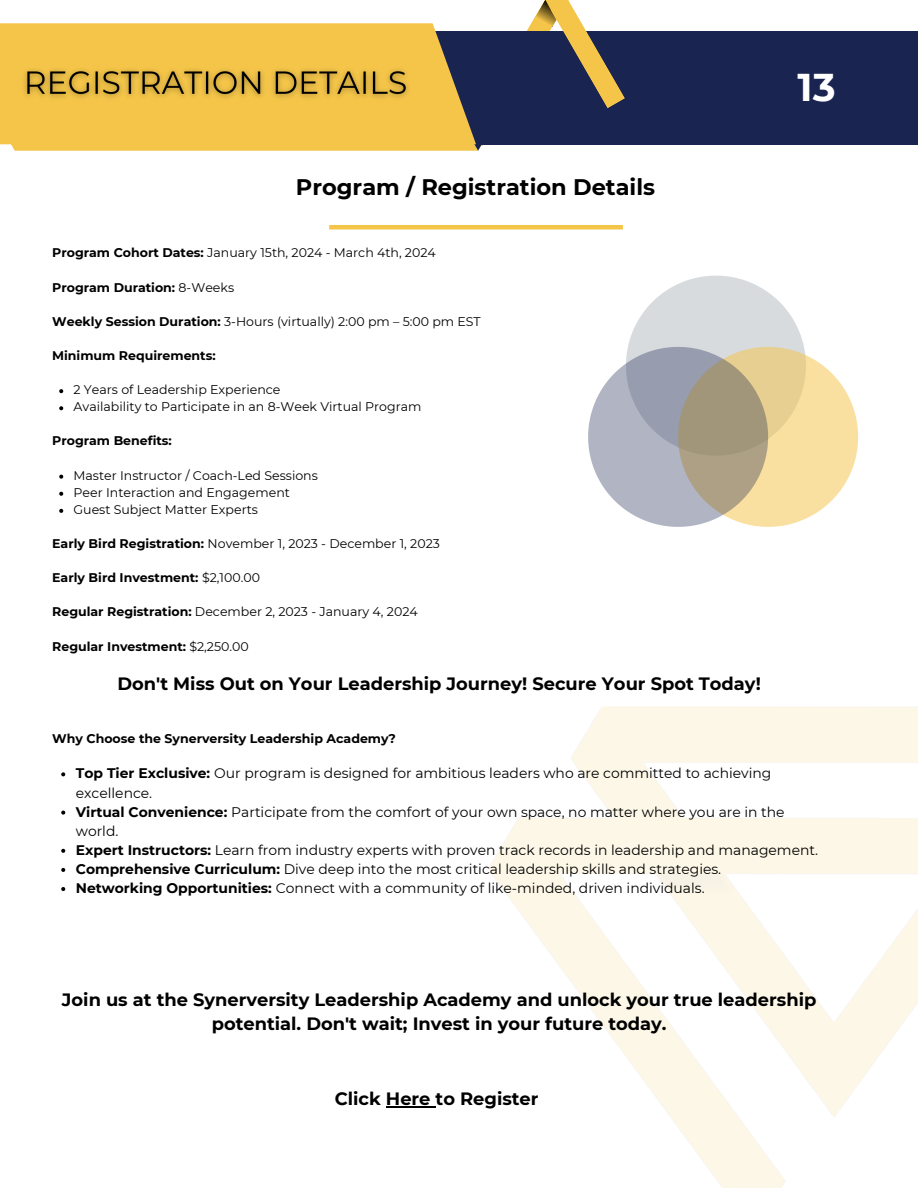
<style>
.page{position:relative;width:918px;height:1188px;background:#fff}
.page>*{position:absolute;margin:0;border:0;box-sizing:border-box;transform-origin:0 0}
.t1{font:700 38.7px "Montserrat";color:#fff}
.t2{font:700 22.5px "Montserrat";color:#000}
.t3{font:700 17.85px/24.2px "Montserrat";color:#000;text-align:center}
.t4{font:13.95px/19px "Montserrat";color:#000}
.t5{font:12.6px "Montserrat";color:#000}
.t6{font:700 12.6px "Montserrat";color:#000}
.s1{font-weight:700}
.s2{font-weight:400}
</style>
<div class="page">
<div style="left:411px;top:31px;width:507px;height:113px;background:#1a2450"></div>
<svg style="left:7px;top:0;width:618px;height:151px"></svg>
<svg style="left:0;top:23px;width:476px;height:121px;background:#e7bc4b"></svg>
<img style="left:17px;top:63px;width:401px;height:44px">
<svg style="left:59px;top:389px;width:4px;height:4px"></svg>
<svg style="left:59px;top:406px;width:4px;height:4px"></svg>
<svg style="left:59px;top:475px;width:4px;height:4px"></svg>
<svg style="left:59px;top:492px;width:4px;height:4px"></svg>
<svg style="left:59px;top:509px;width:4px;height:4px"></svg>
<svg style="left:61px;top:772px;width:4px;height:4px"></svg>
<svg style="left:61px;top:811px;width:4px;height:4px"></svg>
<svg style="left:61px;top:849px;width:4px;height:4px"></svg>
<svg style="left:61px;top:868px;width:4px;height:4px"></svg>
<svg style="left:61px;top:887px;width:4px;height:4px"></svg>
<hr style="left:386px;top:1106px;width:50px;height:1px;background:#000">
<svg style="left:588px;top:276px;width:270px;height:251px"></svg>
<hr style="left:329px;top:225px;width:294px;height:4px;background:#f4c549">
<p class="t2" style="left:296px;top:173px;width:361px">Program / Registration Details</p>
<p class="t5" style="left:52px;top:245px;width:385px"><span class="s1">Program Cohort Dates:</span> January 15th, 2024 - March 4th, 2024</p>
<p class="t6" style="left:52px;top:279px;width:184px">Program Duration: <span class="s2">8-Weeks</span></p>
<p class="t5" style="left:52px;top:314px;width:430px"><span class="s1">Weekly Session Duration:</span> 3-Hours (virtually) 2:00 pm – 5:00 pm EST</p>
<p class="t6" style="left:52px;top:348px;width:165px">Minimum Requirements:</p>
<p class="t5" style="left:74px;top:382px;width:208px">2 Years of Leadership Experience</p>
<p class="t5" style="left:74px;top:399px;width:349px">Availability to Participate in an 8-Week Virtual Program</p>
<p class="t6" style="left:52px;top:433px;width:121px">Program Benefits:</p>
<p class="t5" style="left:74px;top:467px;width:246px">Master Instructor / Coach-Led Sessions</p>
<p class="t5" style="left:74px;top:485px;width:218px">Peer Interaction and Engagement</p>
<p class="t5" style="left:74px;top:502px;width:186px">Guest Subject Matter Experts</p>
<p class="t5" style="left:52px;top:536px;width:389px"><span class="s1">Early Bird Registration:</span> November 1, 2023 - December 1, 2023</p>
<p class="t6" style="left:52px;top:570px;width:209px">Early Bird Investment: <span class="s2">$2,100.00</span></p>
<p class="t5" style="left:52px;top:604px;width:367px"><span class="s1">Regular Registration:</span> December 2, 2023 - January 4, 2024</p>
<p class="t6" style="left:52px;top:638px;width:198px">Regular Investment: <span class="s2">$2,250.00</span></p>
<p class="t3" style="left:118px;top:671px;width:645px">Don't Miss Out on Your Leadership Journey! Secure Your Spot Today!</p>
<p class="t6" style="left:52px;top:731px;width:345px">Why Choose the Synerversity Leadership Academy?</p>
<p class="t1" style="left:798px;top:63px;width:40px">13</p>
<p class="t4" style="left:76px;top:764px;width:697px"><span class="s1">Top Tier Exclusive:</span> Our program is designed for ambitious leaders who are committed to achieving excellence.</p>
<p class="t4" style="left:76px;top:802px;width:710px"><span class="s1">Virtual Convenience:</span> Participate from the comfort of your own space, no matter where you are in the world.</p>
<p class="t4" style="left:76px;top:840px;width:744px"><span class="s1">Expert Instructors:</span> Learn from industry experts with proven track records in leadership and management.</p>
<p class="t4" style="left:76px;top:859px;width:647px"><span class="s1">Comprehensive Curriculum:</span> Dive deep into the most critical leadership skills and strategies.</p>
<p class="t4" style="left:76px;top:879px;width:630px"><span class="s1">Networking Opportunities:</span> Connect with a community of like-minded, driven individuals.</p>
<p class="t3" style="left:62px;top:987px;width:756px">Join us at the Synerversity Leadership Academy and unlock your true leadership potential. Don't wait; Invest in your future today.</p>
<p class="t3" style="left:335px;top:1087px;width:205px">Click Here to Register</p>
</div>
